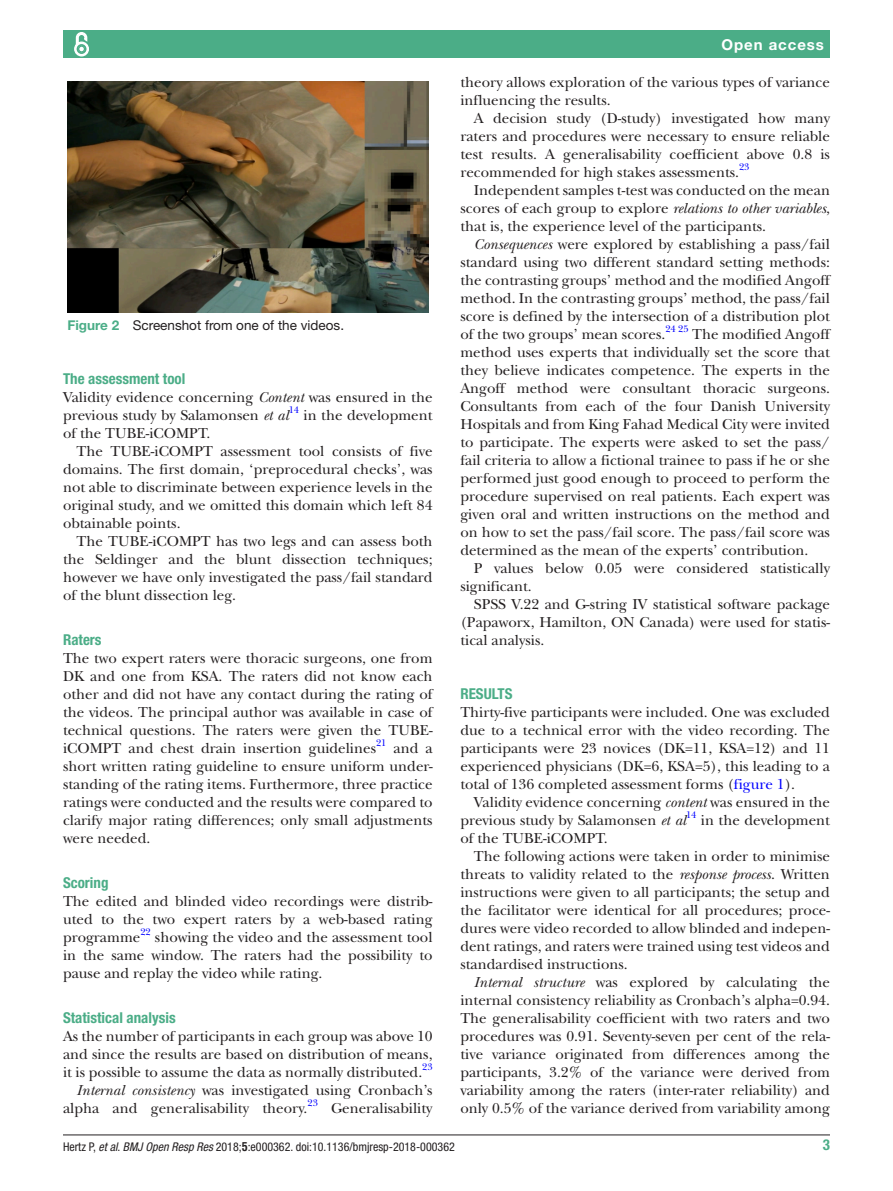
<style>
.page{position:relative;width:893px;height:1191px;background:#fff}
.page>*{position:absolute;margin:0;border:0;box-sizing:border-box;transform-origin:0 0}
.t1{font:15px/18px "New Baskerville";color:#231f20;text-align:justify}
.t2{font:700 condensed 15px "Helvetica Neue LT Std";color:#4bad87}
.t3{font:700 15px "Helvetica Neue LT Std";letter-spacing:.065em;color:#fff}
.t4{font:13.5px "Helvetica Neue LT Std";color:#231f20}
.t5{font:condensed 12px "Helvetica Neue LT Std";color:#231f20}
.t6{font:9.9px "New Baskerville";color:#00f}
.s1{font-weight:700;color:#4bad87}
.s2{font-style:italic}
.s3{color:#00f}
.s4{font-family:"Helvetica";font-weight:700}
</style>
<div class="page">
<hr style="left:63px;top:1134px;width:767px;height:1px;background:#231f20">
<div style="left:63px;top:31px;width:767px;height:27px;background:#4bad87"></div>
<svg style="left:74px;top:32px;width:15px;height:25px"></svg>
<div style="left:78px;top:45px;width:7px;height:8px;border:1px solid #4bad87;border-radius:50%"></div>
<img style="left:68px;top:81px;width:360px;height:231px">
<p class="t4" style="left:68px;top:317px;width:278px"><span class="s1">Figure 2</span> Screenshot from one of the videos.</p>
<p class="t2" style="left:63px;top:369px;width:124px">The assessment tool</p>
<p class="t1" style="left:63px;top:388px;width:371px">Validity evidence concerning <span class="s2">Content</span> was ensured in the previous study by Salamonsen <span class="s2">et al</span></p>
<p class="t6" style="left:289px;top:404px;width:12px">14</p>
<p class="t1" style="left:304px;top:406px;width:131px">in the development</p>
<p class="t1" style="left:63px;top:424px;width:149px">of the TUBE-iCOMPT.</p>
<p class="t1" style="left:77px;top:442px;width:358px">The TUBE-iCOMPT assessment tool consists of five</p>
<p class="t1" style="left:63px;top:460px;width:371px">domains. The first domain, ‘preprocedural checks’, was</p>
<p class="t1" style="left:63px;top:478px;width:371px">not able to discriminate between experience levels in the</p>
<p class="t1" style="left:63px;top:496px;width:371px">original study, and we omitted this domain which left 84</p>
<p class="t1" style="left:63px;top:514px;width:119px">obtainable points.</p>
<p class="t1" style="left:77px;top:532px;width:358px">The TUBE-iCOMPT has two legs and can assess both</p>
<p class="t1" style="left:63px;top:550px;width:371px">the Seldinger and the blunt dissection techniques;</p>
<p class="t1" style="left:63px;top:568px;width:371px">however we have only investigated the pass/fail standard</p>
<p class="t1" style="left:63px;top:586px;width:175px">of the blunt dissection leg.</p>
<p class="t2" style="left:63px;top:630px;width:40px">Raters</p>
<p class="t1" style="left:63px;top:649px;width:371px">The two expert raters were thoracic surgeons, one from DK and one from KSA. The raters did not know each other and did not have any contact during the rating of the videos. The principal author was available in case of technical questions. The raters were given the TUBE&shy;iCOMPT and chest drain insertion guidelines</p>
<p class="t6" style="left:376px;top:737px;width:12px">21</p>
<p class="t1" style="left:63px;top:739px;width:371px;text-indent:330px">and a short written rating guideline to ensure uniform under&shy;standing of the rating items. Furthermore, three practice ratings were conducted and the results were compared to clarify major rating differences; only small adjustments were needed.</p>
<p class="t2" style="left:63px;top:873px;width:47px">Scoring</p>
<p class="t1" style="left:63px;top:892px;width:371px">The edited and blinded video recordings were distrib&shy;uted to the two expert raters by a web-based rating programme<sup>22</sup> showing the video and the assessment tool in the same window. The raters had the possibility to pause and replay the video while rating.</p>
<p class="t2" style="left:63px;top:1008px;width:114px">Statistical analysis</p>
<p class="t1" style="left:63px;top:1027px;width:371px">As the number of participants in each group was above 10</p>
<p class="t1" style="left:63px;top:1045px;width:371px">and since the results are based on distribution of means,</p>
<p class="t1" style="left:63px;top:1063px;width:371px">it is possible to assume the data as normally distributed.<sup>23</sup></p>
<p class="t1" style="left:76px;top:1081px;width:358px"><span class="s2">Internal consistency</span> was investigated using Cronbach’s</p>
<p class="t1" style="left:63px;top:1099px;width:246px">alpha and generalisability theory.</p>
<p class="t6" style="left:307px;top:1097px;width:12px">23</p>
<p class="t1" style="left:331px;top:1099px;width:103px">Generalisability</p>
<p class="t3" style="left:721px;top:35px;width:104px">Open access</p>
<p class="t1" style="left:460px;top:73px;width:371px">theory allows exploration of the various types of variance influencing the results.</p>
<p class="t1" style="left:460px;top:109px;width:371px;text-indent:14px">A decision study (D-study) investigated how many raters and procedures were necessary to ensure reliable test results. A generalisability coefficient above 0.8 is recommended for high stakes assessments.</p>
<p class="t6" style="left:739px;top:161px;width:12px">23</p>
<p class="t1" style="left:460px;top:181px;width:371px;text-indent:14px">Independent samples t-test was conducted on the mean scores of each group to explore <span class="s2">relations to other variables</span>, that is, the experience level of the participants.</p>
<p class="t1" style="left:460px;top:235px;width:371px;text-indent:14px"><span class="s2">Consequences</span> were explored by establishing a pass/fail standard using two different standard setting methods: the contrasting groups’ method and the modified Angoff method. In the contrasting groups’ method, the pass/fail score is defined by the intersection of a distribution plot of the two groups’ mean scores.</p>
<p class="t6" style="left:665px;top:323px;width:25px">24 25</p>
<p class="t1" style="left:460px;top:325px;width:371px;text-indent:232px">The modified Angoff method uses experts that individually set the score that they believe indicates competence. The experts in the Angoff method were consultant thoracic surgeons.<br>Consultants from each of the four Danish University Hospitals and from King Fahad Medical City were invited to participate. The experts were asked to set the pass/ fail criteria to allow a fictional trainee to pass if he or she performed just good enough to proceed to perform the procedure supervised on real patients. Each expert was given oral and written instructions on the method and on how to set the pass/fail score. The pass/fail score was determined as the mean of the experts’ contribution.</p>
<p class="t1" style="left:460px;top:559px;width:371px;text-indent:14px">P values below 0.05 were considered statistically significant.</p>
<p class="t1" style="left:460px;top:595px;width:371px;text-indent:14px">SPSS V.22 and G-string IV statistical software package (Papaworx, Hamilton, ON Canada) were used for statis&shy;tical analysis.</p>
<p class="t2" style="left:460px;top:684px;width:54px">Results</p>
<p class="t1" style="left:460px;top:703px;width:371px">Thirty-five participants were included. One was excluded due to a technical error with the video recording. The participants were 23 novices (DK=11, KSA=12) and 11 experienced physicians (DK=6, KSA=5), this leading to a total of 136 completed assessment forms (<span class="s3">figure 1</span>).</p>
<p class="t1" style="left:460px;top:793px;width:371px;text-indent:14px">Validity evidence concerning <span class="s2">content</span> was ensured in the previous study by Salamonsen <span class="s2">et al</span></p>
<p class="t6" style="left:686px;top:809px;width:12px">14</p>
<p class="t1" style="left:701px;top:811px;width:131px">in the development</p>
<p class="t1" style="left:460px;top:829px;width:149px">of the TUBE-iCOMPT.</p>
<p class="t1" style="left:474px;top:847px;width:358px">The following actions were taken in order to minimise</p>
<p class="t1" style="left:460px;top:865px;width:371px">threats to validity related to the <span class="s2">response process</span>. Written</p>
<p class="t1" style="left:460px;top:883px;width:371px">instructions were given to all participants; the setup and</p>
<p class="t1" style="left:460px;top:901px;width:371px">the facilitator were identical for all procedures; proce-</p>
<p class="t1" style="left:460px;top:919px;width:371px">dures were video recorded to allow blinded and indepen-</p>
<p class="t1" style="left:460px;top:937px;width:371px">dent ratings, and raters were trained using test videos and</p>
<p class="t1" style="left:460px;top:955px;width:169px">standardised instructions.</p>
<p class="t1" style="left:474px;top:973px;width:358px"><span class="s2">Internal structure</span> was explored by calculating the</p>
<p class="t1" style="left:460px;top:991px;width:371px">internal consistency reliability as Cronbach’s alpha=0.94.</p>
<p class="t1" style="left:460px;top:1009px;width:371px">The generalisability coefficient with two raters and two</p>
<p class="t1" style="left:460px;top:1027px;width:371px">procedures was 0.91. Seventy-seven per cent of the rela-</p>
<p class="t1" style="left:460px;top:1045px;width:371px">tive variance originated from differences among the</p>
<p class="t1" style="left:460px;top:1063px;width:371px">participants, 3.2% of the variance were derived from</p>
<p class="t1" style="left:460px;top:1081px;width:371px">variability among the raters (inter-rater reliability) and</p>
<p class="t1" style="left:460px;top:1099px;width:371px">only 0.5% of the variance derived from variability among</p>
<p class="t5" style="left:63px;top:1139px;width:393px">Hertz P, <span class="s2">et al</span>. <span class="s2">BMJ Open Resp Res</span> 2018;<span class="s4">5</span>:e000362. doi:10.1136/bmjresp-2018-000362</p>
<p class="t2" style="left:823px;top:1135px;width:9px">3</p>
</div>
